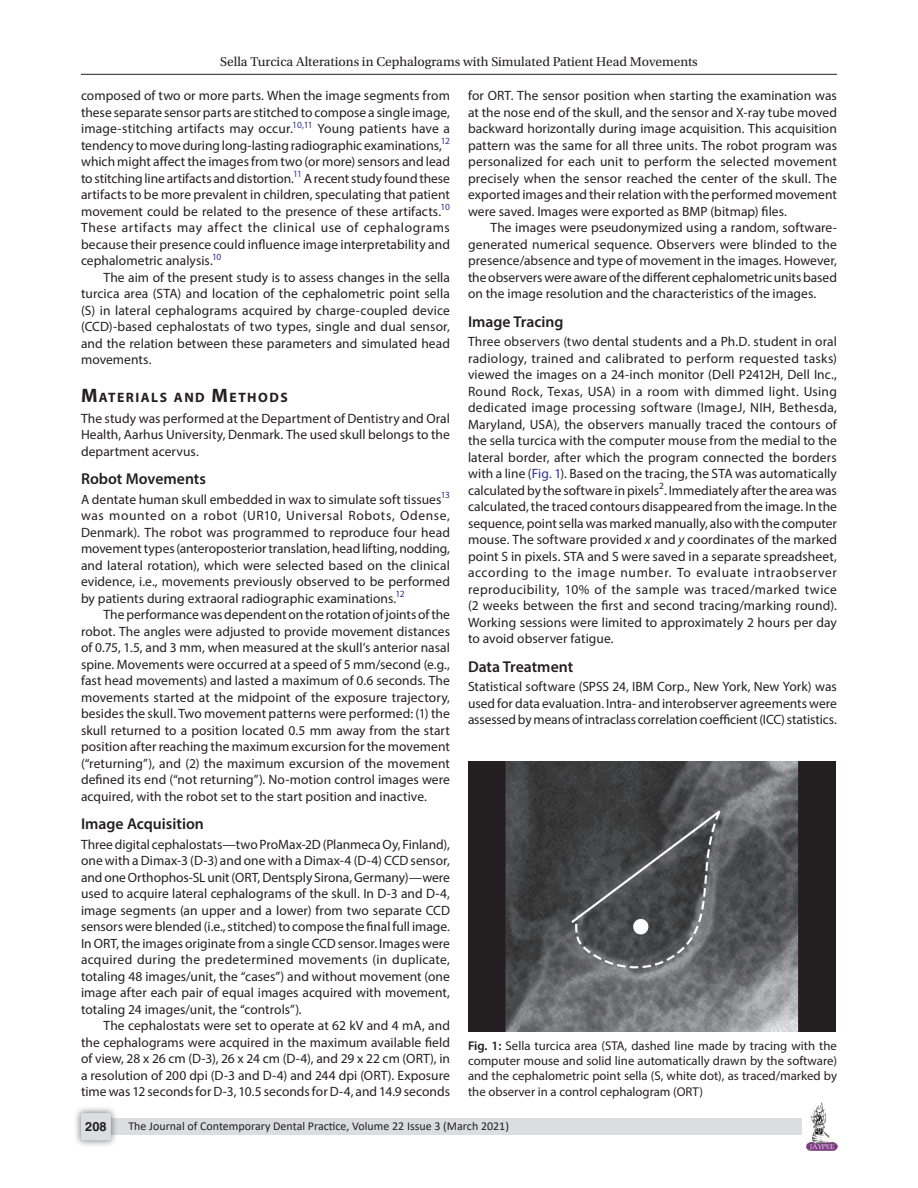
<style>
.page{position:relative;width:918px;height:1188px;background:#fff}
.page>*{position:absolute;margin:0;border:0;box-sizing:border-box;transform-origin:0 0}
.Head-2{font:600 15.75px "Myriad Pro";color:#231f20}
.Head-1{font:700 13.65px "Myriad Pro";letter-spacing:.105em;color:#231f20}
.Para-Indent{font:13.5px/16.5px "Myriad Pro";letter-spacing:.005em;color:#231f20;text-align:justify}
.Para-NoIndent{font:13.5px/16.5px "Myriad Pro";color:#231f20;text-align:justify}
.t1{font:13.5px "Utopia Std";color:#231f20}
.FigCaption{font:12.75px/15.3px "Myriad Pro";color:#231f20;text-align:justify}
.t2{font:700 12.75px "Helvetica LT Std";color:#231f20}
.t3{font:12px "Calibri";color:#231f20}
.s1{font-size:19.5px}
.s2{color:#2e3092}
.s3{font-style:italic}
.s4{font-weight:600}
</style>
<div class="page">
<hr style="left:81px;top:74px;width:756px;height:1px;background:#231f20">
<img style="left:807px;top:1103px;width:30px;height:48px">
<div style="left:96px;top:1119px;width:706px;height:16px;background:#dcdddf"></div>
<div style="left:73px;top:1106px;width:45px;height:41px;background:#231f20;opacity:.61"></div>
<div style="left:81px;top:1113px;width:30px;height:27px;background:#dcdddf;border-radius:2px"></div>
<img style="left:468px;top:762px;width:367px;height:270px">
<p class="t1" style="left:220px;top:55px;width:479px">Sella Turcica Alterations in Cephalograms with Simulated Patient Head Movements</p>
<p class="Para-Indent" style="left:81px;top:87px;width:371px">composed of two or more parts. When the image segments from these separate sensor parts are stitched to compose a single image, image-stitching artifacts may occur.<sup>10,11</sup> Young patients have a tendency to move during long-lasting radiographic examinations,<sup>12 </sup>which might affect the images from two (or more) sensors and lead to stitching line artifacts and distortion.<sup>11</sup> A recent study found these artifacts to be more prevalent in children, speculating that patient movement could be related to the presence of these artifacts.<sup>10<br></sup>These artifacts may affect the clinical use of cephalograms because their presence could influence image interpretability and cephalometric analysis.<sup>10</sup></p>
<p class="Para-Indent" style="left:81px;top:269px;width:370px;text-indent:22px">The aim of the present study is to assess changes in the sella turcica area (STA) and location of the cephalometric point sella (S) in lateral cephalograms acquired by charge-coupled device (CCD)-based cephalostats of two types, single and dual sensor, and the relation between these parameters and simulated head movements.</p>
<p class="Head-1" style="left:81px;top:388px;width:208px"><span class="s1">M</span>ATERIALS AND <span class="s1">M</span>ETHODS</p>
<p class="Para-NoIndent" style="left:81px;top:410px;width:371px">The study was performed at the Department of Dentistry and Oral Health, Aarhus University, Denmark. The used skull belongs to the department acervus.</p>
<p class="Head-2" style="left:81px;top:469px;width:127px">Robot Movements</p>
<p class="Para-NoIndent" style="left:81px;top:491px;width:371px">A dentate human skull embedded in wax to simulate soft tissues<sup>13 </sup>was mounted on a robot (UR10, Universal Robots, Odense, Denmark). The robot was programmed to reproduce four head movement types (anteroposterior translation, head lifting, nodding, and lateral rotation), which were selected based on the clinical evidence, i.e., movements previously observed to be performed by patients during extraoral radiographic examinations.<sup>12</sup></p>
<p class="Para-Indent" style="left:81px;top:606px;width:371px;text-indent:22px">The performance was dependent on the rotation of joints of the robot. The angles were adjusted to provide movement distances of 0.75, 1.5, and 3 mm, when measured at the skull’s anterior nasal spine. Movements were occurred at a speed of 5 mm/second (e.g., fast head movements) and lasted a maximum of 0.6 seconds. The movements started at the midpoint of the exposure trajectory, besides the skull. Two movement patterns were performed: (1) the skull returned to a position located 0.5 mm away from the start position after reaching the maximum excursion for the movement (“returning”), and (2) the maximum excursion of the movement defined its end (“not returning”). No-motion control images were acquired, with the robot set to the start position and inactive.</p>
<p class="Head-2" style="left:81px;top:814px;width:124px">Image Acquisition</p>
<p class="Para-NoIndent" style="left:81px;top:836px;width:371px">Three digital cephalostats—two ProMax-2D (Planmeca Oy, Finland), one with a Dimax-3 (D-3) and one with a Dimax-4 (D-4) CCD sensor, and one Orthophos-SL unit (ORT, Dentsply Sirona, Germany)—were used to acquire lateral cephalograms of the skull. In D-3 and D-4, image segments (an upper and a lower) from two separate CCD sensors were blended (i.e., stitched) to compose the final full image.<br>In ORT, the images originate from a single CCD sensor. Images were acquired during the predetermined movements (in duplicate, totaling 48 images/unit, the “cases”) and without movement (one image after each pair of equal images acquired with movement, totaling 24 images/unit, the “controls”).</p>
<p class="Para-Indent" style="left:81px;top:1017px;width:371px;text-indent:22px">The cephalostats were set to operate at 62 kV and 4 mA, and the cephalograms were acquired in the maximum available field of view, 28 x 26 cm (D-3), 26 x 24 cm (D-4), and 29 x 22 cm (ORT), in a resolution of 200 dpi (D-3 and D-4) and 244 dpi (ORT). Exposure time was 12 seconds for D-3, 10.5 seconds for D-4, and 14.9 seconds</p>
<p class="Para-Indent" style="left:468px;top:87px;width:371px">for ORT. The sensor position when starting the examination was at the nose end of the skull, and the sensor and X-ray tube moved backward horizontally during image acquisition. This acquisition pattern was the same for all three units. The robot program was personalized for each unit to perform the selected movement precisely when the sensor reached the center of the skull. The exported images and their relation with the performed movement were saved. Images were exported as BMP (bitmap) files.</p>
<p class="Para-Indent" style="left:468px;top:219px;width:370px;text-indent:22px">The images were pseudonymized using a random, software&shy;generated numerical sequence. Observers were blinded to the presence/absence and type of movement in the images. However, the observers were aware of the different cephalometric units based on the image resolution and the characteristics of the images.</p>
<p class="Head-2" style="left:468px;top:311px;width:97px">Image Tracing</p>
<p class="Para-NoIndent" style="left:468px;top:333px;width:371px">Three observers (two dental students and a Ph.D. student in oral radiology, trained and calibrated to perform requested tasks) viewed the images on a 24-inch monitor (Dell P2412H, Dell Inc., Round Rock, Texas, USA) in a room with dimmed light. Using dedicated image processing software (ImageJ, NIH, Bethesda, Maryland, USA), the observers manually traced the contours of the sella turcica with the computer mouse from the medial to the lateral border, after which the program connected the borders with a line (<span class="s2">Fig. 1</span>). Based on the tracing, the STA was automatically calculated by the software in pixels<sup>2</sup>. Immediately after the area was calculated, the traced contours disappeared from the image. In the sequence, point sella was marked manually, also with the computer mouse. The software provided <span class="s3">x</span> and <span class="s3">y</span> coordinates of the marked point S in pixels. STA and S were saved in a separate spreadsheet, according to the image number. To evaluate intraobserver reproducibility, 10% of the sample was traced/marked twice (2 weeks between the first and second tracing/marking round).<br>Working sessions were limited to approximately 2 hours per day to avoid observer fatigue.</p>
<p class="Head-2" style="left:468px;top:656px;width:107px">Data Treatment</p>
<p class="Para-NoIndent" style="left:468px;top:678px;width:371px">Statistical software (SPSS 24, IBM Corp., New York, New York) was used for data evaluation. Intra- and interobserver agreements were assessed by means of intraclass correlation coefficient (ICC) statistics.</p>
<p class="FigCaption" style="left:468px;top:1038px;width:371px"><span class="s4">Fig. 1:</span> Sella turcica area (STA, dashed line made by tracing with the computer mouse and solid line automatically drawn by the software) and the cephalometric point sella (S, white dot), as traced/marked by the observer in a control cephalogram (ORT)</p>
<p class="t2" style="left:85px;top:1119px;width:23px">208</p>
<p class="t3" style="left:128px;top:1117px;width:382px">The Journal of Contemporary Dental Practice, Volume 22 Issue 3 (March 2021)</p>
</div>
